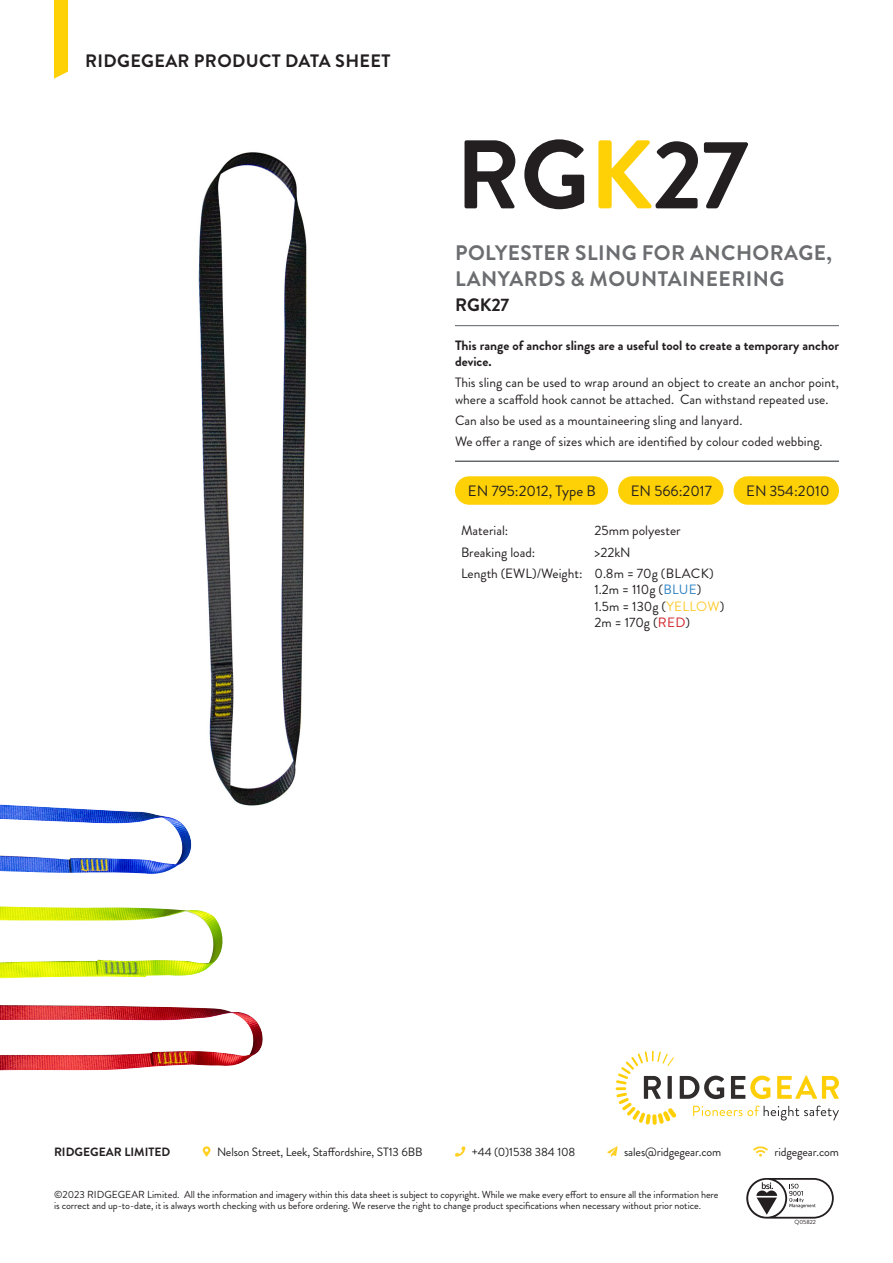
<style>
.page{position:relative;width:893px;height:1263px;background:#fff}
.page>*{position:absolute;margin:0;border:0;box-sizing:border-box;transform-origin:0 0}
.t1{font:700 97.2px "Brandon Grotesque";letter-spacing:-.005em;color:#231f20}
.t2{font:700 21px/25.5px "Brandon Grotesque";letter-spacing:.02em;color:#6c6d70}
.t3{font:700 18px "Brandon Grotesque";letter-spacing:.02em;color:#231f20}
.t4{font:15px "Brandon Grotesque";color:#231f20}
.t5{font:13.5px/16.2px "Brandon Grotesque";color:#231f20}
.t6{font:700 13.5px/16.2px "Brandon Grotesque";color:#231f20}
.t7{font:12px "Brandon Grotesque";letter-spacing:-.01em;color:#231f20}
.t8{font:700 12px "Brandon Grotesque";color:#231f20}
.t9{font:10.2px/11.2px "Brandon Grotesque";letter-spacing:-.01em;color:#231f20}
.t10{font:6px "Brandon Grotesque";color:#231f20}
.s1{color:#fed006}
.s2{color:#3084c5}
.s3{color:#fecb2d}
.s4{color:#d1232a}
</style>
<div class="page">
<svg style="left:616px;top:1051px;width:223px;height:73px"></svg>
<svg style="left:203px;top:1146px;width:7px;height:11px"></svg>
<svg style="left:455px;top:1146px;width:10px;height:11px"></svg>
<svg style="left:607px;top:1146px;width:11px;height:11px"></svg>
<svg style="left:753px;top:1146px;width:15px;height:11px"></svg>
<svg style="left:746px;top:1178px;width:88px;height:40px"></svg>
<svg style="left:54px;top:0;width:14px;height:79px"></svg>
<hr style="left:455px;top:325px;width:384px;height:1px;background:#5b6065">
<hr style="left:455px;top:461px;width:384px;height:1px;background:#5b6065">
<div style="left:455px;top:476px;width:153px;height:29px;background:#fed006;border-radius:14px"></div>
<div style="left:618px;top:476px;width:105px;height:29px;background:#fed006;border-radius:14px"></div>
<div style="left:733px;top:476px;width:106px;height:29px;background:#fed006;border-radius:14px"></div>
<img style="left:198px;top:152px;width:109px;height:654px">
<img style="left:0;top:804px;width:192px;height:70px">
<img style="left:0;top:906px;width:223px;height:72px">
<img style="left:0;top:1005px;width:263px;height:65px">
<h3 class="t3" style="left:85px;top:48px;width:307px">RIDGEGEAR PRODUCT DATA SHEET</h3>
<p class="t1" style="left:456px;top:107px;width:294px">RG<span class="s1">K</span>27</p>
<p class="t2" style="left:455px;top:241px;width:378px">POLYESTER SLING FOR ANCHORAGE,<br>LANYARDS &amp; MOUNTAINEERING</p>
<p class="t3" style="left:455px;top:292px;width:56px">RGK27</p>
<p class="t6" style="left:455px;top:338px;width:385px">This range of anchor slings are a useful tool to create a temporary anchor device.</p>
<p class="t5" style="left:455px;top:375px;width:385px">This sling can be used to wrap around an object to create an anchor point, where a scaffold hook cannot be attached. Can withstand repeated use.</p>
<p class="t5" style="left:455px;top:412px;width:289px">Can also be used as a mountaineering sling and lanyard.</p>
<p class="t5" style="left:455px;top:433px;width:369px">We offer a range of sizes which are identified by colour coded webbing.</p>
<p class="t4" style="left:468px;top:480px;width:130px">EN 795:2012, Type B</p>
<p class="t4" style="left:631px;top:480px;width:83px">EN 566:2017</p>
<p class="t4" style="left:746px;top:480px;width:85px">EN 354:2010</p>
<p class="t5" style="left:461px;top:523px;width:49px">Material:</p>
<p class="t5" style="left:594px;top:523px;width:88px">25mm polyester</p>
<p class="t5" style="left:461px;top:544px;width:76px">Breaking load:</p>
<p class="t5" style="left:594px;top:544px;width:38px">&gt;22kN</p>
<p class="t5" style="left:461px;top:566px;width:123px">Length (EWL)/Weight:</p>
<p class="t5" style="left:594px;top:566px;width:121px">0.8m = 70g (BLACK)</p>
<p class="t5" style="left:594px;top:582px;width:108px">1.2m = 110g (<span class="s2">BLUE</span>)</p>
<p class="t5" style="left:594px;top:598px;width:131px">1.5m = 130g (<span class="s3">YELLOW</span>)</p>
<p class="t5" style="left:594px;top:614px;width:97px">2m = 170g (<span class="s4">RED</span>)</p>
<p class="t8" style="left:54px;top:1143px;width:118px">RIDGEGEAR LIMITED</p>
<p class="t7" style="left:217px;top:1143px;width:207px">Nelson Street, Leek, Staffordshire, ST13 6BB</p>
<p class="t7" style="left:472px;top:1143px;width:105px">+44 (0)1538 384 108</p>
<p class="t7" style="left:624px;top:1143px;width:99px">sales@ridgegear.com</p>
<p class="t7" style="left:774px;top:1143px;width:66px">ridgegear.com</p>
<p class="t9" style="left:54px;top:1188px;width:666px">©2023 RIDGEGEAR Limited. All the information and imagery within this data sheet is subject to copyright. While we make every effort to ensure all the information here is correct and up-to-date, it is always worth checking with us before ordering. We reserve the right to change product specifications when necessary without prior notice.</p>
<p class="t10" style="left:794px;top:1218px;width:23px">Q05822</p>
</div>
